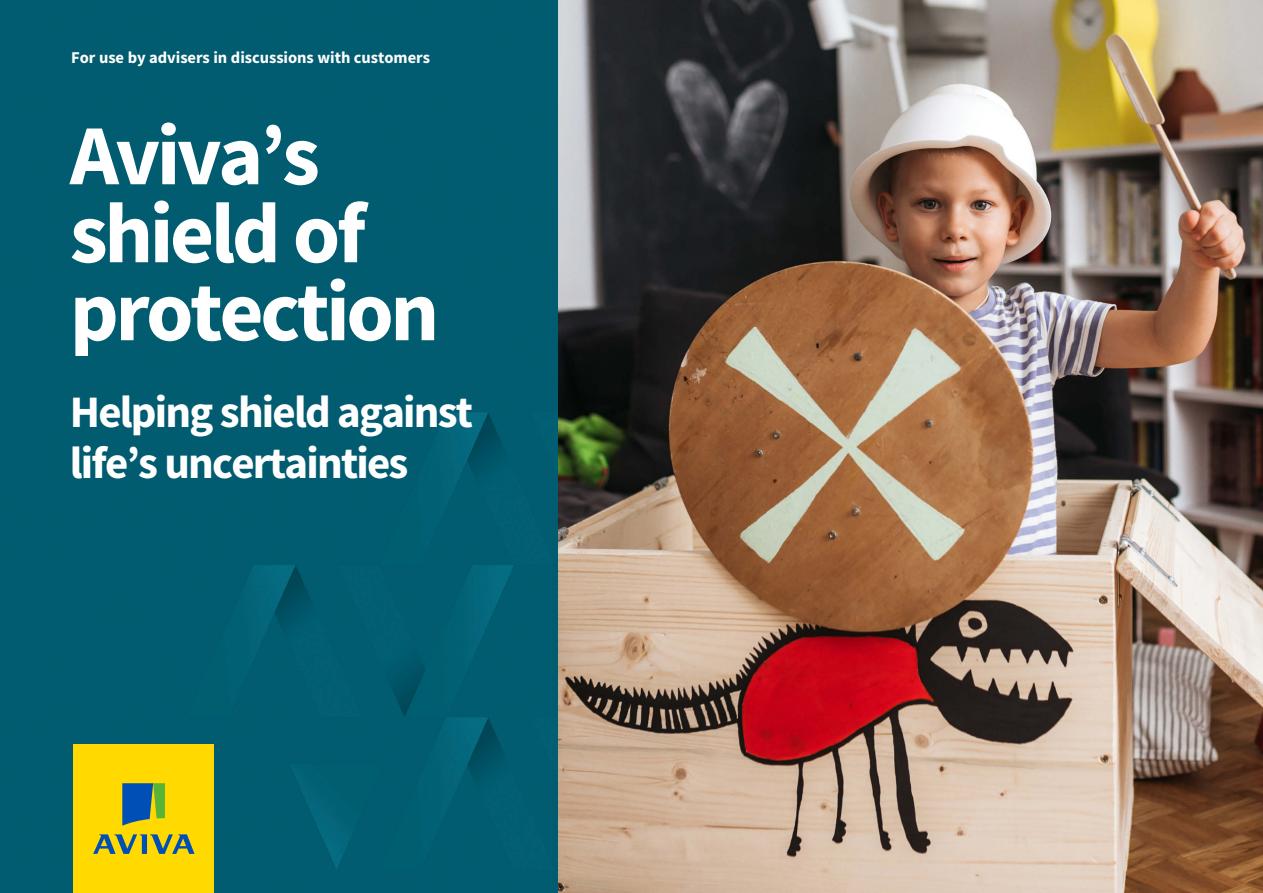
<style>
.page{position:relative;width:1263px;height:893px;background:#fff}
.page>*{position:absolute;margin:0;border:0;box-sizing:border-box;transform-origin:0 0}
.t1{font:700 85.5px/78px "Source Sans Pro";letter-spacing:-.04em;color:#fff}
.t2{font:700 45px/51px "Source Sans Pro";letter-spacing:-.04em;color:#fff}
.t3{font:700 16.5px "Source Sans Pro";letter-spacing:-.005em;color:#fff}
</style>
<div class="page">
<img style="left:557px;top:0;width:706px;height:893px">
<div style="left:0;top:0;width:557px;height:893px;background:#015c71"></div>
<div style="left:74px;top:744px;width:140px;height:149px;background:#ffd900"></div>
<svg style="left:122px;top:783px;width:43px;height:43px"></svg>
<svg style="left:93px;top:834px;width:102px;height:20px"></svg>
<p class="t3" style="left:71px;top:47px;width:360px">For use by advisers in discussions with customers</p>
<h1 class="t1" style="left:70px;top:116px;width:371px">Aviva’s shield of protection</h1>
<h2 class="t2" style="left:70px;top:386px;width:405px">Helping shield against life’s uncertainties</h2>
</div>
